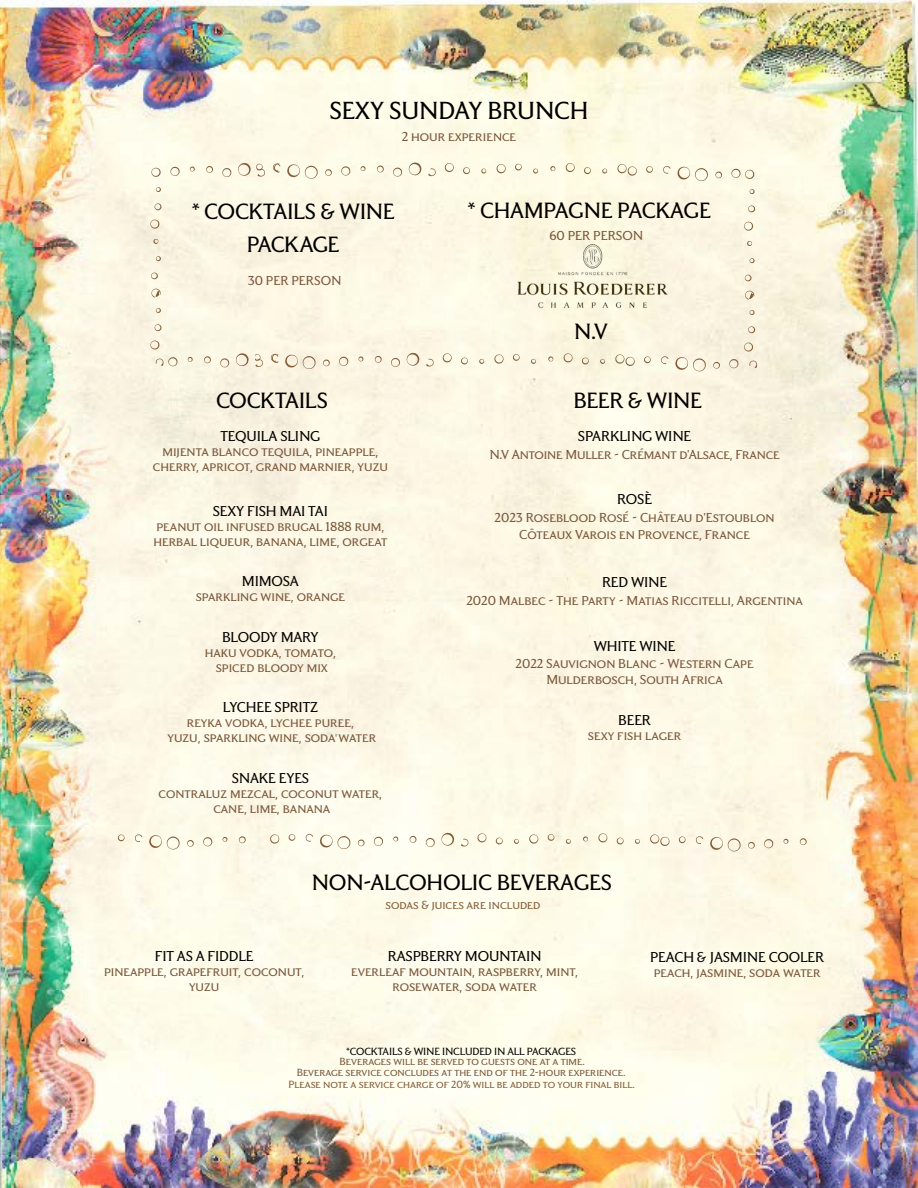
<style>
.page{position:relative;width:918px;height:1188px;background:#fff}
.page>*{position:absolute;margin:0;border:0;box-sizing:border-box;transform-origin:0 0}
.t1{font:28.5px "Grant Avenue";letter-spacing:-.01em;color:#000}
.t2{font:25.5px/33px "Grant Avenue";letter-spacing:-.01em;color:#000;text-align:center}
.t3{font:16.5px "Grant Avenue";letter-spacing:-.01em;color:#000}
.t4{font:15px/15px "Grant Avenue";color:#7a583b;text-align:center}
.t5{font:13.5px "Grant Avenue";color:#835e3a}
.t6{font:12px/10.5px "Grant Avenue";color:#7a583b;text-align:center}
.t7{font:12px "Grant Avenue";color:#835e3a}
.t8{font:12px "Grant Avenue";letter-spacing:-.01em;color:#000}
</style>
<div class="page">
<img style="left:0;top:0;width:918px;height:1188px">
<svg style="left:270px;top:833px;width:545px;height:19px"></svg>
<svg style="left:114px;top:833px;width:141px;height:17px"></svg>
<svg style="left:150px;top:162px;width:610px;height:210px"></svg>
<img style="left:492px;top:230px;width:201px;height:128px">
<h1 class="t1" style="left:330px;top:96px;width:260px">SEXY SUNDAY BRUNCH</h1>
<p class="t4" style="left:402px;top:129px;width:116px">2 hour experience</p>
<h2 class="t2" style="left:192px;top:196px;width:205px">* COCKTAILS &amp; WINE<br>PACKAGE</h2>
<p class="t4" style="left:248px;top:274px;width:95px">30 PER PERSON</p>
<h2 class="t2" style="left:467px;top:194px;width:245px">* CHAMPAGNE PACKAGE</h2>
<p class="t4" style="left:550px;top:229px;width:95px">60 PER PERSON</p>
<h2 class="t2" style="left:574px;top:315px;width:35px">N.V</h2>
<h2 class="t2" style="left:216px;top:385px;width:113px">COCKTAILS</h2>
<h2 class="t2" style="left:574px;top:385px;width:130px">BEER &amp; WINE</h2>
<p class="t3" style="left:220px;top:428px;width:101px">TEQUILA SLING</p>
<p class="t4" style="left:153px;top:444px;width:237px">mijenta blanco tequila, pineapple, cherry, apricot, grand marnier, yuzu</p>
<p class="t3" style="left:213px;top:503px;width:117px">SEXY FISH MAI TAI</p>
<p class="t4" style="left:153px;top:519px;width:235px;text-align:left">peanut oil infused brugal 1888 rum, herbal liqueur, banana, lime, orgeat</p>
<p class="t3" style="left:242px;top:573px;width:59px">MIMOSA</p>
<p class="t4" style="left:196px;top:590px;width:151px">sparkling wine, orange</p>
<p class="t3" style="left:222px;top:629px;width:98px">BLOODY MARY</p>
<p class="t4" style="left:205px;top:645px;width:133px">haku vodka, tomato, spiced bloody mix</p>
<p class="t3" style="left:223px;top:699px;width:97px">LYCHEE SPRITZ</p>
<p class="t4" style="left:168px;top:716px;width:210px">reyka vodka, lychee puree,<br>yuzu, sparkling wine, soda water</p>
<p class="t3" style="left:232px;top:770px;width:79px">SNAKE EYES</p>
<p class="t4" style="left:159px;top:786px;width:225px">contraluz mezcal, coconut water, cane, lime, banana</p>
<p class="t3" style="left:578px;top:428px;width:115px">SPARKLING WINE</p>
<p class="t4" style="left:489px;top:447px;width:292px">N.V Antoine Muller - Crémant d'Alsace, France</p>
<p class="t3" style="left:617px;top:491px;width:36px">ROSÈ</p>
<p class="t4" style="left:495px;top:510px;width:282px;line-height:16.5px">2023 Roseblood Rosé - Château d'Estoublon<br>Côteaux Varois en Provence, France</p>
<p class="t3" style="left:602px;top:573px;width:67px">RED WINE</p>
<p class="t4" style="left:466px;top:593px;width:338px">2020 Malbec - The Party - Matias Riccitelli, Argentina</p>
<p class="t3" style="left:594px;top:638px;width:83px">WHITE WINE</p>
<p class="t4" style="left:516px;top:655px;width:240px;line-height:16.5px">2022 Sauvignon Blanc - Western Cape<br>Mulderbosch, South Africa</p>
<p class="t3" style="left:618px;top:712px;width:34px">BEER</p>
<p class="t4" style="left:588px;top:728px;width:95px">sexy fish lager</p>
<h2 class="t2" style="left:311px;top:866px;width:302px">NON-ALCOHOLIC BEVERAGES</h2>
<p class="t3" style="left:155px;top:948px;width:100px">FIT AS A FIDDLE</p>
<p class="t4" style="left:104px;top:964px;width:202px">pineapple, grapefruit, coconut, yuzu</p>
<p class="t5" style="left:385px;top:898px;width:157px">sodas &amp; juices are included</p>
<p class="t3" style="left:388px;top:948px;width:155px">RASPBERRY MOUNTAIN</p>
<p class="t4" style="left:351px;top:964px;width:229px">everleaf mountain, raspberry, mint, rosewater, soda water</p>
<p class="t3" style="left:650px;top:948px;width:175px">PEACH &amp; JASMINE COOLER</p>
<p class="t4" style="left:654px;top:965px;width:169px">peach, jasmine, soda water</p>
<p class="t8" style="left:346px;top:1045px;width:232px">*COCKTAILS &amp; WINE INCLUDED IN ALL PACKAGES</p>
<p class="t6" style="left:297px;top:1057px;width:330px">Beverages will be served to guests one at a time.<br>Beverage service concludes at the end of the 2-hour experience.</p>
<p class="t7" style="left:289px;top:1079px;width:348px">Please note a service charge of 20% will be added to your final bill.</p>
</div>
